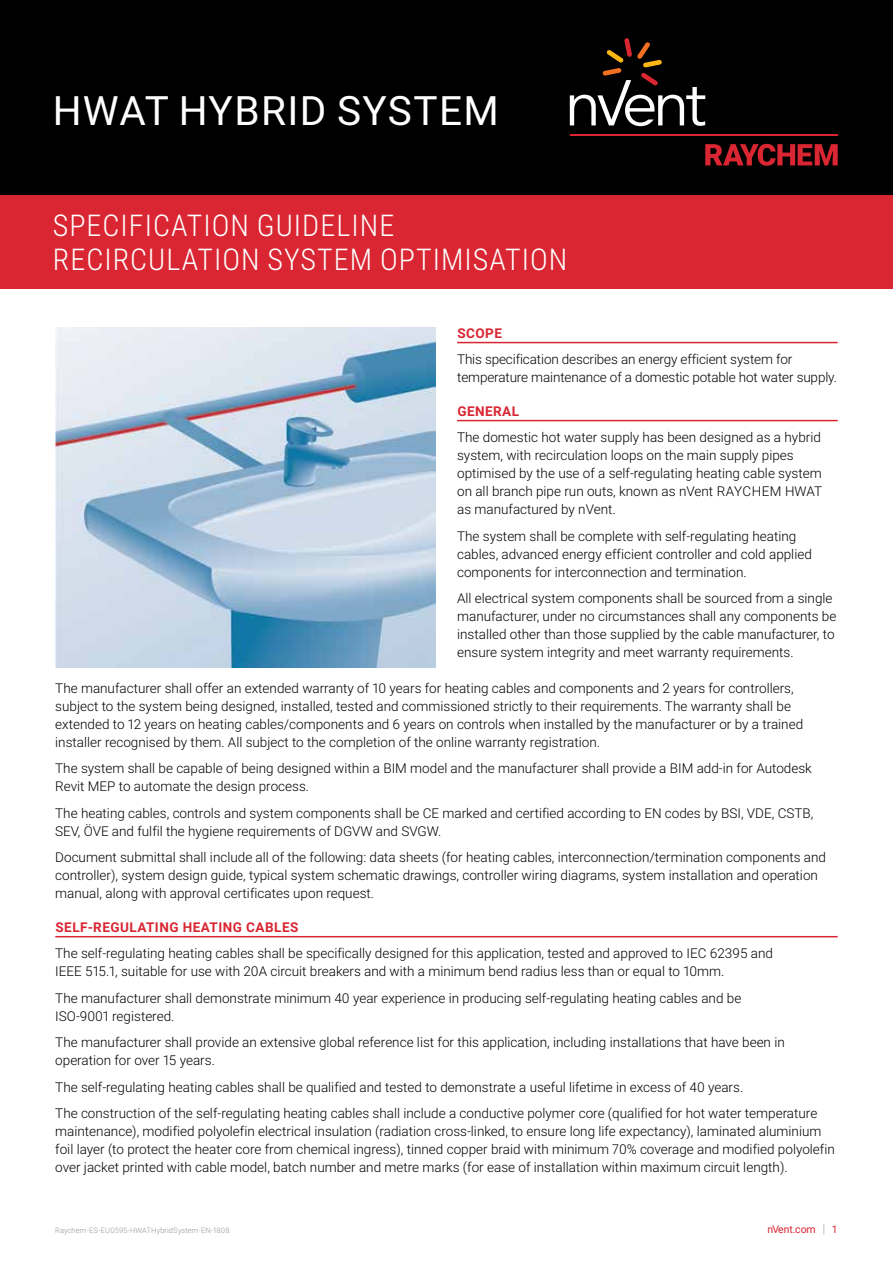
<style>
.page{position:relative;width:893px;height:1263px;background:#fff}
.page>*{position:absolute;margin:0;border:0;box-sizing:border-box;transform-origin:0 0}
.t1{font:40.5px "Roboto";letter-spacing:.035em;color:#fff}
.t2{font:300 30px/33.8px "Roboto Condensed";letter-spacing:.035em;color:#fff}
.t3{font:300 13.5px/18px "Roboto";color:#000}
.t4{font:700 13.5px "Roboto";letter-spacing:.035em;color:#d92632}
.t5{font:10.5px "Roboto";color:#d92632}
.t6{font:300 7.5px "Roboto";letter-spacing:.015em;color:#90969e}
.s1{font-weight:300;font-size:12.6px;color:#90969e}
</style>
<div class="page">
<div style="left:0;top:0;width:893px;height:196px;background:#000"></div>
<svg style="left:705px;top:144px;width:133px;height:22px"></svg>
<hr style="left:570px;top:134px;width:268px;height:2px;background:#d92632">
<svg style="left:570px;top:38px;width:135px;height:88px"></svg>
<div style="left:0;top:196px;width:893px;height:93px;background:#d92632"></div>
<hr style="left:457px;top:342px;width:381px;height:1px;background:#d92632">
<hr style="left:457px;top:420px;width:381px;height:1px;background:#d92632">
<img style="left:55px;top:327px;width:381px;height:341px">
<hr style="left:55px;top:936px;width:783px;height:1px;background:#d92632">
<h1 class="t1" style="left:53px;top:82px;width:448px">HWAT HYBRID SYSTEM</h1>
<h2 class="t2" style="left:53px;top:207px;width:516px">SPECIFICATION GUIDELINE<br>RECIRCULATION SYSTEM OPTIMISATION</h2>
<p class="t4" style="left:457px;top:323px;width:46px">SCOPE</p>
<p class="t3" style="left:457px;top:350px;width:381px">This specification describes an energy efficient system for temperature maintenance of a domestic potable hot water supply.</p>
<p class="t4" style="left:457px;top:401px;width:63px">GENERAL</p>
<p class="t3" style="left:457px;top:428px;width:366px">The domestic hot water supply has been designed as a hybrid system, with recirculation loops on the main supply pipes optimised by the use of a self-regulating heating cable system on all branch pipe run outs, known as nVent RAYCHEM HWAT as manufactured by nVent.</p>
<p class="t3" style="left:457px;top:526px;width:356px">The system shall be complete with self-regulating heating cables, advanced energy efficient controller and cold applied components for interconnection and termination.</p>
<p class="t3" style="left:457px;top:589px;width:381px">All electrical system components shall be sourced from a single manufacturer, under no circumstances shall any components be installed other than those supplied by the cable manufacturer, to ensure system integrity and meet warranty requirements.</p>
<p class="t3" style="left:55px;top:678px;width:749px">The manufacturer shall offer an extended warranty of 10 years for heating cables and components and 2 years for controllers, subject to the system being designed, installed, tested and commissioned strictly to their requirements. The warranty shall be extended to 12 years on heating cables/components and 6 years on controls when installed by the manufacturer or by a trained installer recognised by them. All subject to the completion of the online warranty registration.</p>
<p class="t3" style="left:55px;top:759px;width:758px">The system shall be capable of being designed within a BIM model and the manufacturer shall provide a BIM add-in for Autodesk<br>Revit MEP to automate the design process.</p>
<p class="t3" style="left:55px;top:803px;width:760px">The heating cables, controls and system components shall be CE marked and certified according to EN codes by BSI, VDE, CSTB,<br>SEV, ÖVE and fulfil the hygiene requirements of DGVW and SVGW.</p>
<p class="t3" style="left:55px;top:848px;width:772px">Document submittal shall include all of the following: data sheets (for heating cables, interconnection/termination components and controller), system design guide, typical system schematic drawings, controller wiring diagrams, system installation and operation manual, along with approval certificates upon request.</p>
<p class="t4" style="left:56px;top:917px;width:244px">SELF-REGULATING HEATING CABLES</p>
<p class="t3" style="left:55px;top:944px;width:719px">The self-regulating heating cables shall be specifically designed for this application, tested and approved to IEC 62395 and<br>IEEE 515.1, suitable for use with 20A circuit breakers and with a minimum bend radius less than or equal to 10mm.</p>
<p class="t3" style="left:55px;top:988px;width:687px">The manufacturer shall demonstrate minimum 40 year experience in producing self-regulating heating cables and be<br>ISO-9001 registered.</p>
<p class="t3" style="left:55px;top:1033px;width:731px">The manufacturer shall provide an extensive global reference list for this application, including installations that have been in operation for over 15 years.</p>
<p class="t3" style="left:55px;top:1073px;width:763px;line-height:26.5px">The self-regulating heating cables shall be qualified and tested to demonstrate a useful lifetime in excess of 40 years.<br>The construction of the self-regulating heating cables shall include a conductive polymer core (qualified for hot water temperature</p>
<p class="t3" style="left:55px;top:1122px;width:781px">maintenance), modified polyolefin electrical insulation (radiation cross-linked, to ensure long life expectancy), laminated aluminium foil layer (to protect the heater core from chemical ingress), tinned copper braid with minimum 70% coverage and modified polyolefin over jacket printed with cable model, batch number and metre marks (for ease of installation within maximum circuit length).</p>
<p class="t6" style="left:55px;top:1225px;width:176px">Raychem-ES-EU0595-HWATHybridSystem-EN-1808</p>
<p class="t5" style="left:767px;top:1222px;width:72px">nVent.com <span class="s1">|</span> 1</p>
</div>
